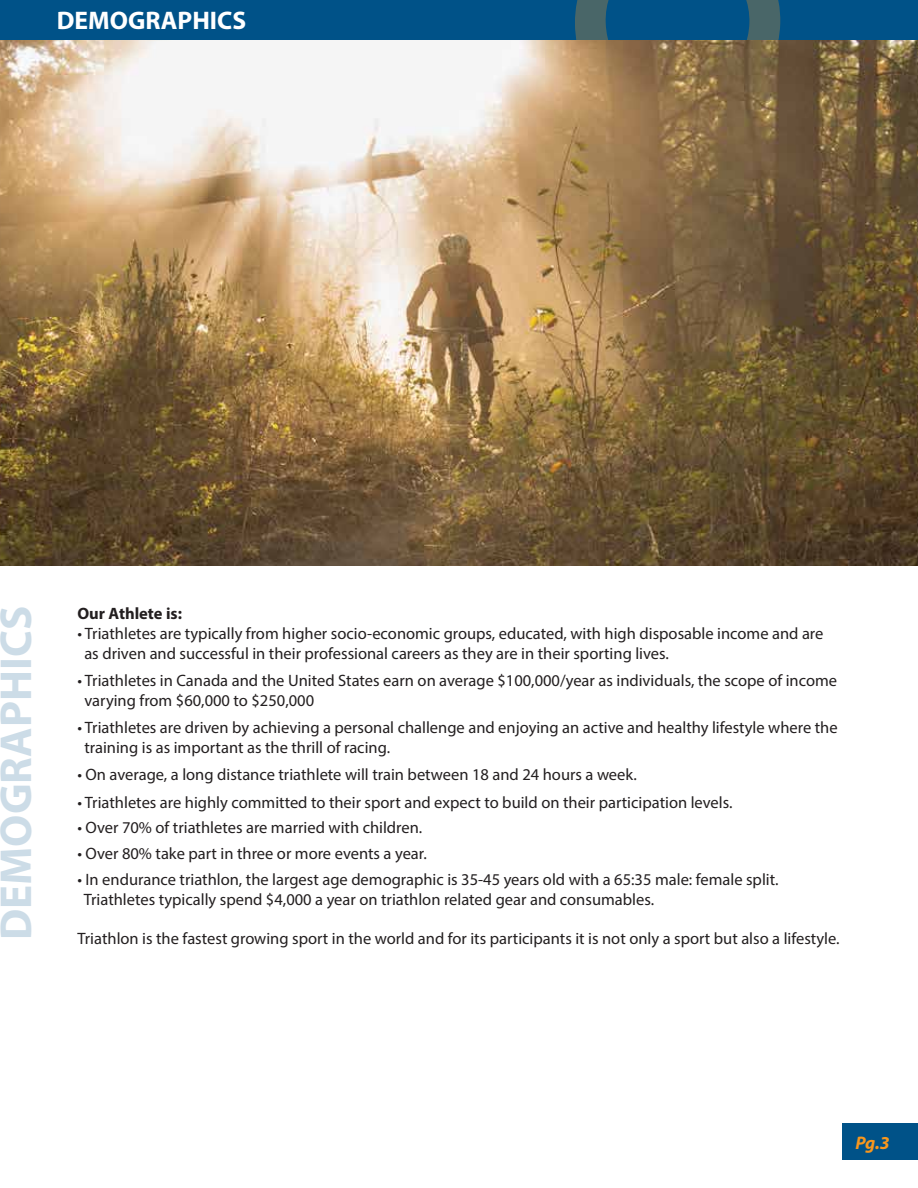
<style>
.page{position:relative;width:918px;height:1188px;background:#fff}
.page>*{position:absolute;margin:0;border:0;box-sizing:border-box;transform-origin:0 0}
.t1{font:700 45px "Myriad Pro";color:#ccdce7}
.t2{font:700 25.5px "Myriad Pro";color:#fff}
.t3{font:italic 700 18.3px "Myriad Pro";color:#f8971d}
.t4{font:16.5px/19.8px "Myriad Pro";color:#231f20}
.t5{font:700 16.5px "Myriad Pro";color:#231f20}
</style>
<div class="page">
<img style="left:0;top:39px;width:918px;height:527px">
<div style="left:0;top:0;width:918px;height:39px;background:#005288"></div>
<svg style="left:575px;top:0;width:206px;height:39px"></svg>
<div style="left:842px;top:1123px;width:76px;height:36px;background:#005288"></div>
<h2 class="t2" style="left:57px;top:4px;width:191px">DEMOGRAPHICS</h2>
<h1 class="t1" style="left:-13px;top:940px;width:336px;rotate:-90deg">DEMOGRAPHICS</h1>
<p class="t5" style="left:77px;top:603px;width:106px">Our Athlete is:</p>
<p class="t4" style="left:84px;top:623px;width:741px;text-indent:-7px">• Triathletes are typically from higher socio-economic groups, educated, with high disposable income and are as driven and successful in their professional careers as they are in their sporting lives.</p>
<p class="t4" style="left:84px;top:670px;width:754px;text-indent:-7px">• Triathletes in Canada and the United States earn on average $100,000/year as individuals, the scope of income varying from $60,000 to $250,000</p>
<p class="t4" style="left:84px;top:718px;width:755px;text-indent:-7px">• Triathletes are driven by achieving a personal challenge and enjoying an active and healthy lifestyle where the training is as important as the thrill of racing.</p>
<p class="t4" style="left:77px;top:765px;width:561px">• On average, a long distance triathlete will train between 18 and 24 hours a week.</p>
<p class="t4" style="left:77px;top:792px;width:657px">• Triathletes are highly committed to their sport and expect to build on their participation levels.</p>
<p class="t4" style="left:77px;top:818px;width:346px">• Over 70% of triathletes are married with children.</p>
<p class="t4" style="left:77px;top:844px;width:351px">• Over 80% take part in three or more events a year.</p>
<p class="t4" style="left:84px;top:869px;width:696px;text-indent:-6px">• In endurance triathlon, the largest age demographic is 35-45 years old with a 65:35 male: female split.<br>Triathletes typically spend $4,000 a year on triathlon related gear and consumables.</p>
<p class="t4" style="left:77px;top:929px;width:764px">Triathlon is the fastest growing sport in the world and for its participants it is not only a sport but also a lifestyle.</p>
<p class="t3" style="left:855px;top:1131px;width:36px">Pg.3</p>
</div>
